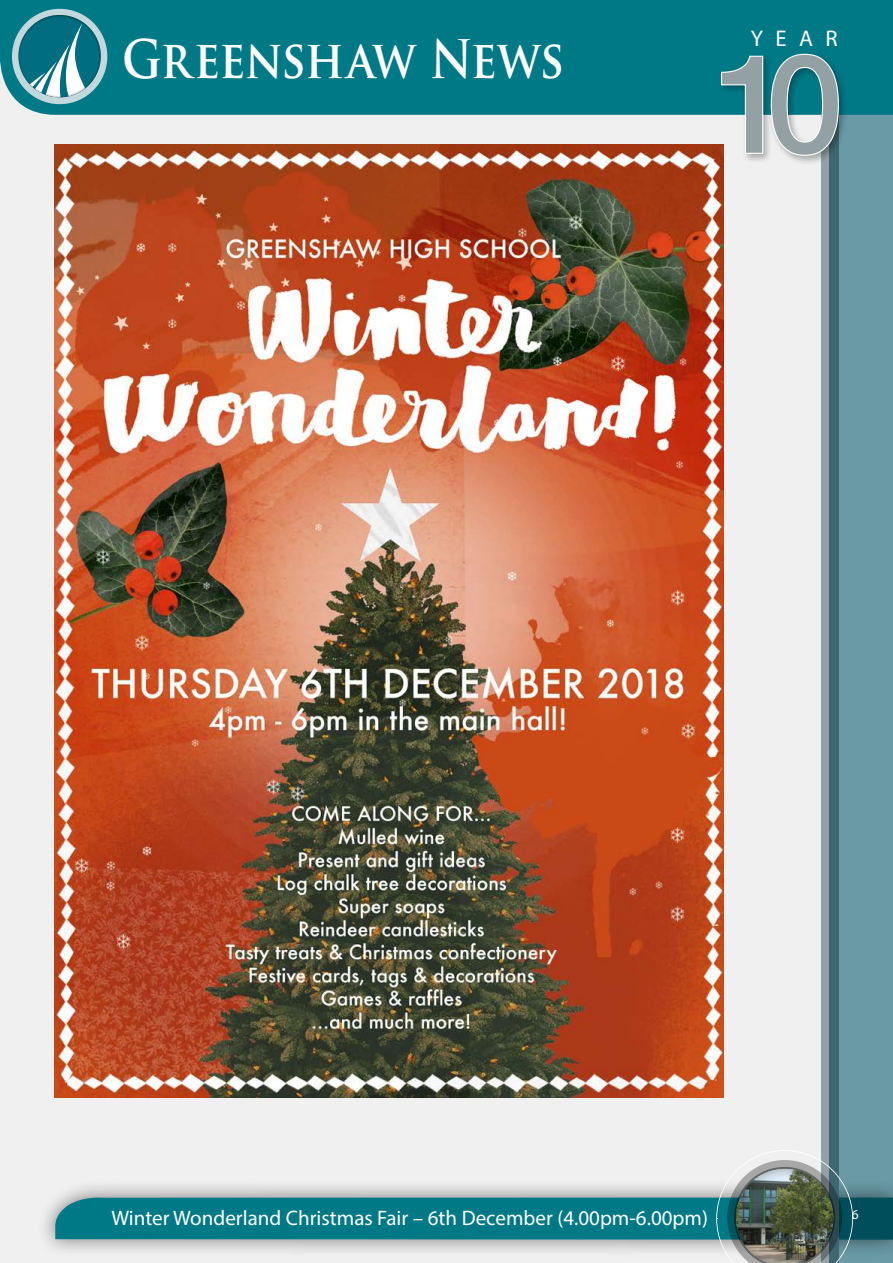
<style>
.page{position:relative;width:893px;height:1263px;background:#f0f0f1}
.page>*{position:absolute;margin:0;border:0;box-sizing:border-box;transform-origin:0 0}
.t1{font:700 51.75px "Trajan Pro";letter-spacing:-.015em;color:#fff;scale:.87 1}
.t2{font:22.8px "Myriad Pro";color:#fff}
.t3{font:21px "Myriad Pro";color:#fff}
.t4{font:13.5px "Myriad Pro";color:#fff}
</style>
<div class="page">
<div style="left:37px;top:1178px;width:856px;height:80px;background:#000;opacity:.5"></div>
<div style="left:822px;top:6px;width:17px;height:1257px;background:#93a1a4"></div>
<svg style="left:829px;top:115px;width:64px;height:1035px;background:#5f8d98"></svg>
<div style="left:0;top:0;width:893px;height:115px;background:#007987"></div>
<div style="left:12px;top:9px;width:95px;height:95px;background:#c1d9dd;border-radius:50%"></div>
<div style="left:6px;top:3px;width:108px;height:95px;background:#000;opacity:.75"></div>
<svg style="left:55px;top:1150px;width:838px;height:113px"></svg>
<div style="left:722px;top:1158px;width:123px;height:105px;background:#000;opacity:.4"></div>
<div style="left:718px;top:51px;width:130px;height:114px;background:#000;opacity:.3"></div>
<svg style="left:720px;top:53px;width:119px;height:103px"></svg>
<img style="left:54px;top:145px;width:670px;height:952px">
<h1 class="t1" style="left:122px;top:27px;width:509px">Greenshaw News</h1>
<p class="t2" style="left:751px;top:24px;width:88px">YEAR</p>
<p class="t3" style="left:111px;top:1205px;width:598px">Winter Wonderland Christmas Fair – 6th December (4.00pm-6.00pm)</p>
<p class="t4" style="left:852px;top:1206px;width:8px">6</p>
</div>
